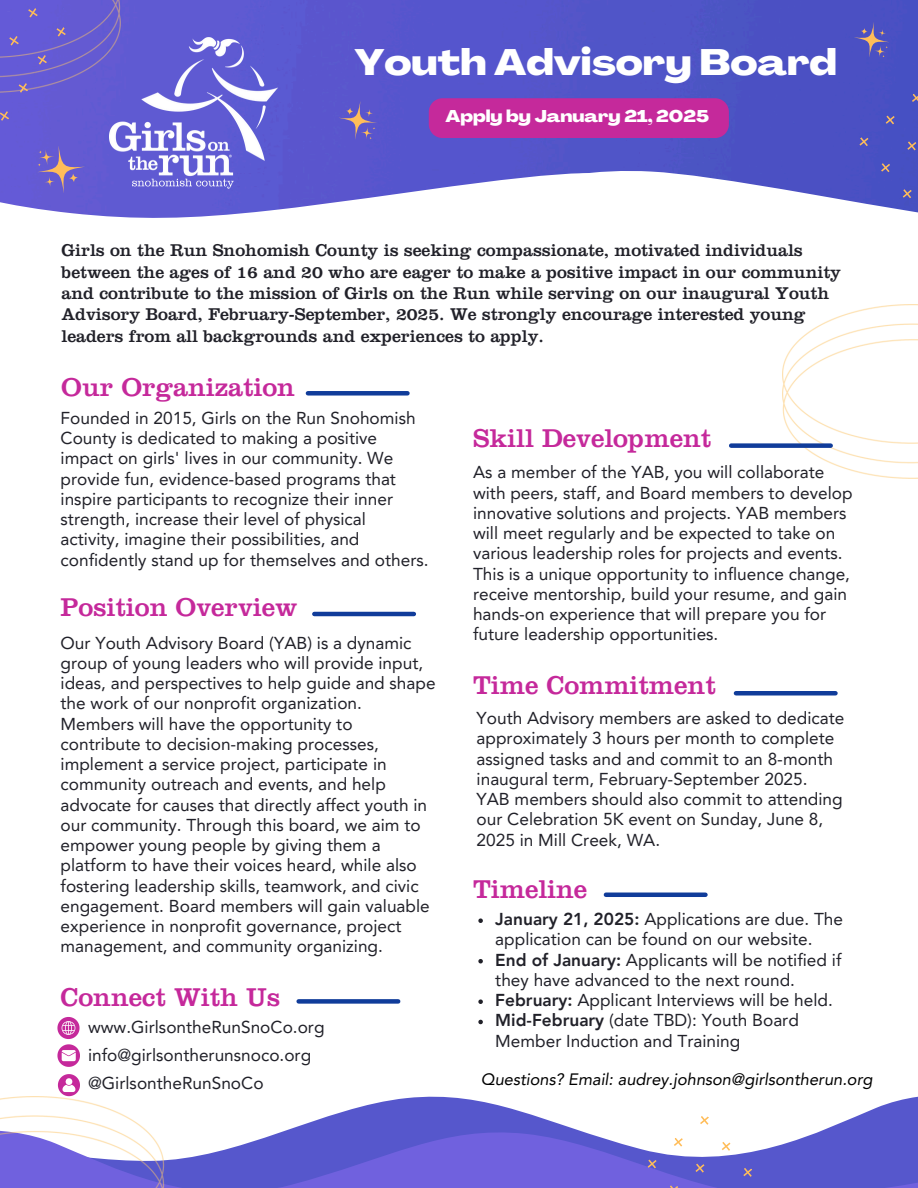
<style>
.page{position:relative;width:918px;height:1188px;background:#fff}
.page>*{position:absolute;margin:0;border:0;box-sizing:border-box;transform-origin:0 0}
.t1{font:800 expanded 36.15px "Agrandir";color:#fff}
.t2{font:26.7px "Clarendon";color:#c5299b}
.t3{font:17.7px/21.3px "Clarendon";color:#212129}
.t4{font:17.25px/20.2px "Avenir LT Pro";color:#212129}
.t5{font:800 expanded 16.8px "Agrandir";color:#fff}
.t6{font:italic 16.5px "Avenir LT Pro";color:#000}
.s1{font-weight:800}
</style>
<div class="page">
<img style="left:120px;top:0;width:798px;height:110px">
<svg style="left:753px;top:110px;width:165px;height:103px;background:#646acb"></svg>
<svg style="left:0;top:80px;width:753px;height:138px"></svg>
<img style="left:0;top:0;width:120px;height:92px">
<div style="left:429px;top:98px;width:300px;height:40px;background:#c5299b"></div>
<svg style="left:909px;top:91px;width:9px;height:14px"></svg>
<svg style="left:883px;top:113px;width:15px;height:14px"></svg>
<svg style="left:857px;top:134px;width:14px;height:15px"></svg>
<svg style="left:905px;top:139px;width:13px;height:14px"></svg>
<svg style="left:878px;top:160px;width:15px;height:15px"></svg>
<svg style="left:900px;top:186px;width:15px;height:15px"></svg>
<svg style="left:336px;top:98px;width:44px;height:45px;background:#6a5fc1"></svg>
<svg style="left:34px;top:143px;width:54px;height:53px;background:#7364c5"></svg>
<svg style="left:852px;top:19px;width:40px;height:41px;background:#5d5bb7"></svg>
<img style="left:110px;top:38px;width:168px;height:150px">
<img style="left:783px;top:305px;width:135px;height:173px">
<hr style="left:314px;top:612px;width:100px;height:4px;background:#103c9a">
<div style="left:308px;top:391px;width:99px;height:5px;background:#103c9a"></div>
<svg style="left:57px;top:1017px;width:23px;height:50px"></svg>
<div style="left:299px;top:999px;width:99px;height:5px;background:#103c9a"></div>
<svg style="left:58px;top:1074px;width:22px;height:11px"></svg>
<div style="left:736px;top:691px;width:100px;height:5px;background:#103c9a"></div>
<div style="left:731px;top:443px;width:100px;height:5px;background:#103c9a"></div>
<hr style="left:606px;top:893px;width:99px;height:4px;background:#103c9a">
<svg style="left:478px;top:918px;width:5px;height:5px"></svg>
<svg style="left:478px;top:959px;width:5px;height:4px"></svg>
<svg style="left:478px;top:999px;width:5px;height:5px"></svg>
<svg style="left:478px;top:1020px;width:5px;height:4px"></svg>
<svg style="left:57px;top:1085px;width:861px;height:36px"></svg>
<svg style="left:164px;top:1121px;width:754px;height:67px;fill:#5657cc"></svg>
<img style="left:0;top:1096px;width:164px;height:92px">
<svg style="left:697px;top:1113px;width:15px;height:15px"></svg>
<svg style="left:671px;top:1135px;width:15px;height:14px"></svg>
<svg style="left:645px;top:1157px;width:14px;height:14px"></svg>
<svg style="left:719px;top:1139px;width:15px;height:15px"></svg>
<svg style="left:693px;top:1161px;width:14px;height:14px"></svg>
<svg style="left:666px;top:1183px;width:15px;height:5px"></svg>
<svg style="left:741px;top:1165px;width:14px;height:15px"></svg>
<svg style="left:714px;top:1187px;width:15px;height:1px"></svg>
<p class="t1" style="left:354px;top:48px;width:484px">Youth Advisory Board</p>
<p class="t5" style="left:446px;top:109px;width:265px">Apply by January 21, 2025</p>
<p class="t3" style="left:62px;top:242px;width:781px">Girls on the Run Snohomish County is seeking compassionate, motivated individuals between the ages of 16 and 20 who are eager to make a positive impact in our community and contribute to the mission of Girls on the Run while serving on our inaugural Youth Advisory Board, February-September, 2025. We strongly encourage interested young leaders from all backgrounds and experiences to apply.</p>
<p class="t2" style="left:61px;top:378px;width:235px">Our Organization</p>
<p class="t4" style="left:61px;top:409px;width:370px">Founded in 2015, Girls on the Run Snohomish County is dedicated to making a positive impact on girls' lives in our community. We provide fun, evidence-based programs that inspire participants to recognize their inner strength, increase their level of physical activity, imagine their possibilities, and confidently stand up for themselves and others.</p>
<p class="t2" style="left:61px;top:598px;width:238px">Position Overview</p>
<p class="t4" style="left:61px;top:634px;width:377px">Our Youth Advisory Board (YAB) is a dynamic group of young leaders who will provide input, ideas, and perspectives to help guide and shape the work of our nonprofit organization.<br>Members will have the opportunity to contribute to decision-making processes, implement a service project, participate in community outreach and events, and help advocate for causes that directly affect youth in our community. Through this board, we aim to empower young people by giving them a platform to have their voices heard, while also fostering leadership skills, teamwork, and civic engagement. Board members will gain valuable experience in nonprofit governance, project management, and community organizing.</p>
<p class="t2" style="left:61px;top:988px;width:221px">Connect With Us</p>
<p class="t4" style="left:88px;top:1018px;width:238px">www.GirlsontheRunSnoCo.org</p>
<h1 class="t4" style="left:88px;top:1046px;width:225px">info@girlsontherunsnoco.org</h1>
<p class="t4" style="left:88px;top:1075px;width:177px">@GirlsontheRunSnoCo</p>
<p class="t2" style="left:473px;top:429px;width:240px">Skill Development</p>
<h3 class="t4" style="left:473px;top:464px;width:381px">As a member of the YAB, you will collaborate with peers, staff, and Board members to develop innovative solutions and projects. YAB members will meet regularly and be expected to take on various leadership roles for projects and events.<br>This is a unique opportunity to influence change, receive mentorship, build your resume, and gain hands-on experience that will prepare you for future leadership opportunities.</h3>
<h2 class="t2" style="left:473px;top:676px;width:244px">Time Commitment</h2>
<p class="t4" style="left:477px;top:710px;width:369px">Youth Advisory members are asked to dedicate approximately 3 hours per month to complete</p>
<p class="t4" style="left:477px;top:750px;width:368px">assigned tasks and and commit to an 8-month inaugural term, February-September 2025.<br>YAB members should also commit to attending our Celebration 5K event on Sunday, June 8, 2025 in Mill Creek, WA.</p>
<p class="t2" style="left:473px;top:880px;width:116px">Timeline</p>
<h2 class="t4" style="left:495px;top:911px;width:349px"><span class="s1">January 21, 2025:</span> Applications are due. The application can be found on our website.</h2>
<p class="t4" style="left:495px;top:951px;width:348px"><span class="s1">End of January:</span> Applicants will be notified if they have advanced to the next round.</p>
<p class="t4" style="left:495px;top:992px;width:339px"><span class="s1">February:</span> Applicant Interviews will be held.</p>
<h2 class="t4" style="left:495px;top:1012px;width:305px"><span class="s1">Mid-February</span> (date TBD): Youth Board<br>Member Induction and Training</h2>
<p class="t6" style="left:481px;top:1073px;width:393px">Questions? Email: audrey.johnson@girlsontherun.org</p>
</div>
